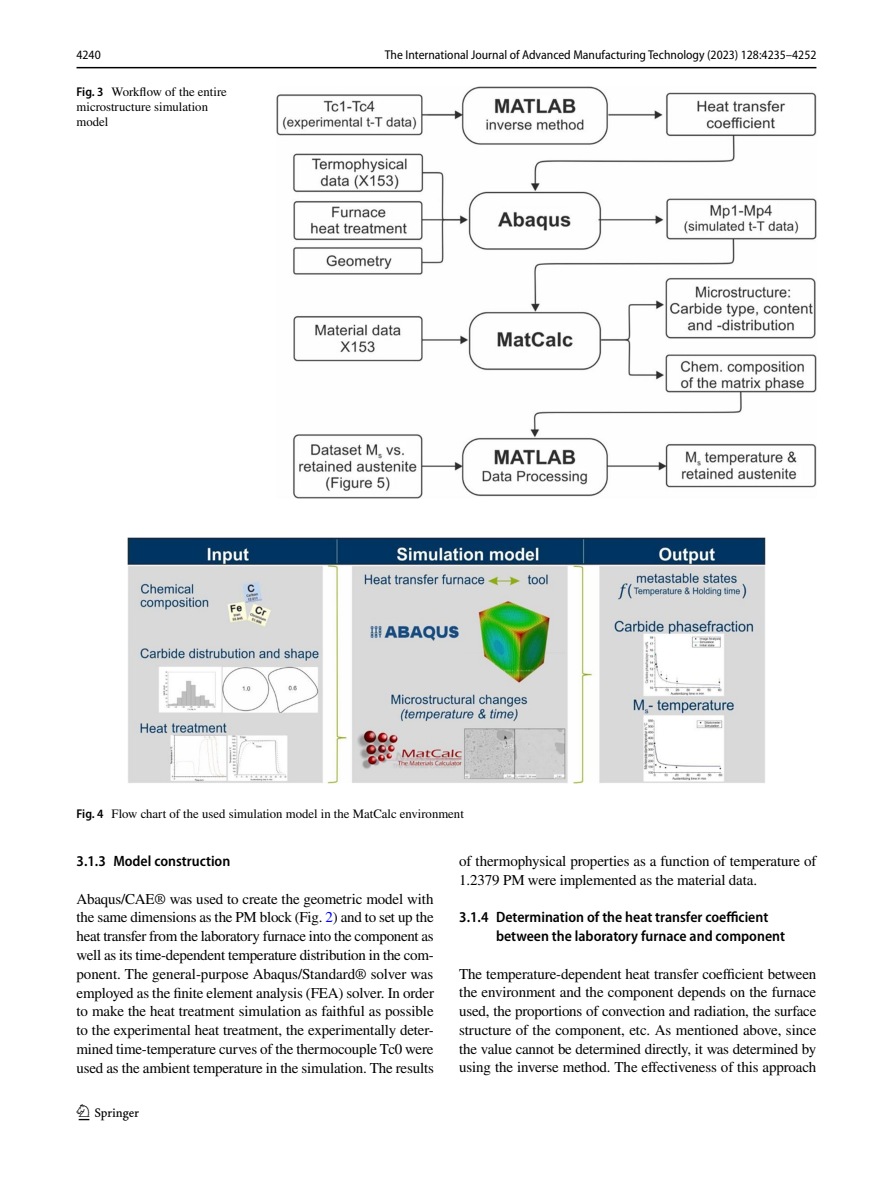
<style>
.page{position:relative;width:893px;height:1187px;background:#fff}
.page>*{position:absolute;margin:0;border:0;box-sizing:border-box;transform-origin:0 0}
.t1{font:22.5px "Springnew Regular 2";color:#000}
.t2{font:15px/18.8px "STIX";letter-spacing:-.01em;color:#000;text-align:justify}
.t3{font:600 semi-condensed 15px/18.8px "Myriad Pro";color:#000}
.t4{font:12.75px/15px "STIX";color:#000}
.t5{font:semi-condensed 12.75px "Myriad Pro";color:#000}
.s1{font-family:"Myriad Pro";font-weight:600;font-stretch:semi-condensed}
.s2{color:#00f}
</style>
<div class="page">
<hr style="left:77px;top:67px;width:739px;height:1px;background:#000">
<img style="left:276px;top:87px;width:540px;height:411px">
<img style="left:128px;top:537px;width:637px;height:246px">
<p class="t5" style="left:77px;top:48px;width:26px">4240</p>
<p class="t5" style="left:385px;top:48px;width:433px">The International Journal of Advanced Manufacturing Technology (2023) 128:4235–4252</p>
<p class="t4" style="left:77px;top:85px;width:152px"><span class="s1">Fig. 3</span> Workflow of the entire microstructure simulation model</p>
<p class="t4" style="left:77px;top:807px;width:389px"><span class="s1">Fig. 4</span> Flow chart of the used simulation model in the MatCalc environment</p>
<p class="t3" style="left:77px;top:852px;width:155px">3.1.3 Model construction</p>
<p class="t2" style="left:77px;top:890px;width:359px">Abaqus/CAE® was used to create the geometric model with the same dimensions as the PM block (Fig. <span class="s2">2</span>) and to set up the heat transfer from the laboratory furnace into the component as well as its time-dependent temperature distribution in the com&shy;ponent. The general-purpose Abaqus/Standard® solver was employed as the finite element analysis (FEA) solver. In order to make the heat treatment simulation as faithful as possible to the experimental heat treatment, the experimentally deter&shy;mined time-temperature curves of the thermocouple Tc0 were used as the ambient temperature in the simulation. The results</p>
<h1 class="t1" style="left:79px;top:1104px;width:62px">1 3</h1>
<p class="t2" style="left:459px;top:852px;width:359px">of thermophysical properties as a function of temperature of<br>1.2379 PM were implemented as the material data.</p>
<p class="t3" style="left:496px;top:908px;width:290px;text-indent:-37px">3.1.4 Determination of the heat transfer coefficient between the laboratory furnace and component</p>
<p class="t2" style="left:459px;top:965px;width:359px">The temperature-dependent heat transfer coefficient between the environment and the component depends on the furnace used, the proportions of convection and radiation, the surface structure of the component, etc. As mentioned above, since the value cannot be determined directly, it was determined by using the inverse method. The effectiveness of this approach</p>
</div>
